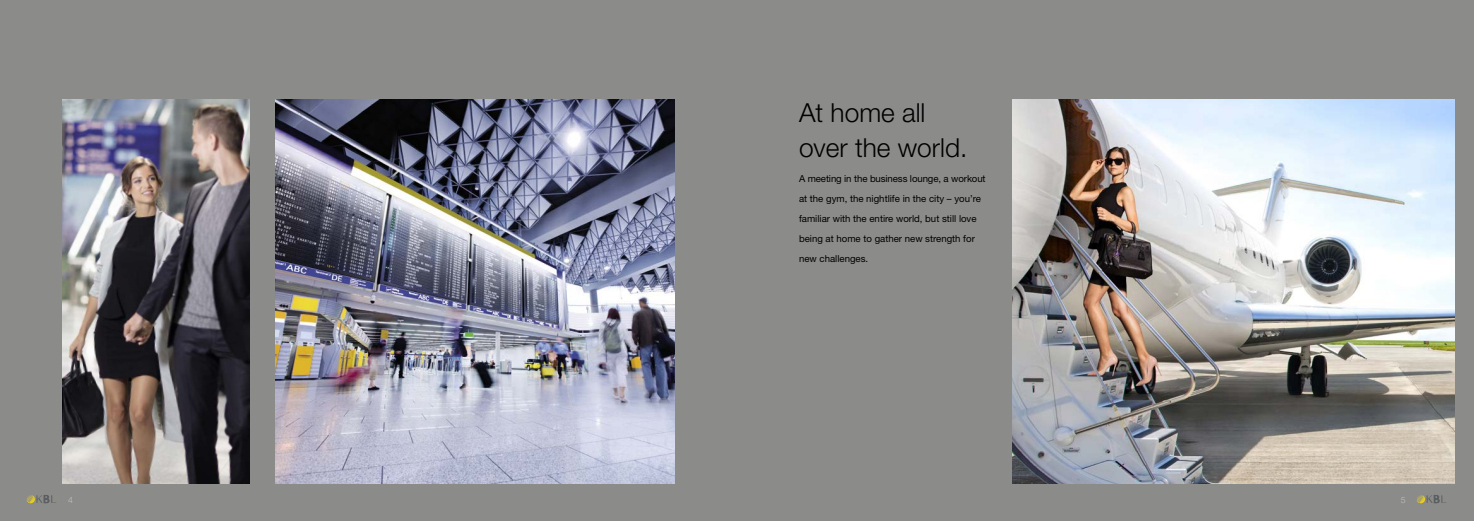
<style>
.page{position:relative;width:1474px;height:521px;background:#fff}
.page>*{position:absolute;margin:0;border:0;box-sizing:border-box;transform-origin:0 0}
.t1{font:300 26.25px/34.1px "Helvetica Neue LT Std";color:#000}
.t2{font:9.62px/20.1px "Helvetica Neue LT Std";color:#000}
.t3{font:300 8.75px "Helvetica Neue LT Std";color:#c0c0c0}
</style>
<div class="page">
<div style="left:0;top:0;width:1473px;height:521px;background:#8b8b89"></div>
<img style="left:1012px;top:99px;width:441px;height:385px">
<img style="left:275px;top:99px;width:400px;height:385px">
<img style="left:62px;top:99px;width:188px;height:385px">
<svg style="left:1417px;top:495px;width:29px;height:8px"></svg>
<svg style="left:27px;top:495px;width:29px;height:8px"></svg>
<h1 class="t1" style="left:799px;top:95px;width:170px">At home all over the world.</h1>
<p class="t2" style="left:799px;top:168px;width:188px">A meeting in the business lounge, a workout at the gym, the nightlife in the city – you’re familiar with the entire world, but still love being at home to gather new strength for new challenges.</p>
<p class="t3" style="left:68px;top:494px;width:6px">4</p>
<p class="t3" style="left:1400px;top:494px;width:6px">5</p>
</div>
